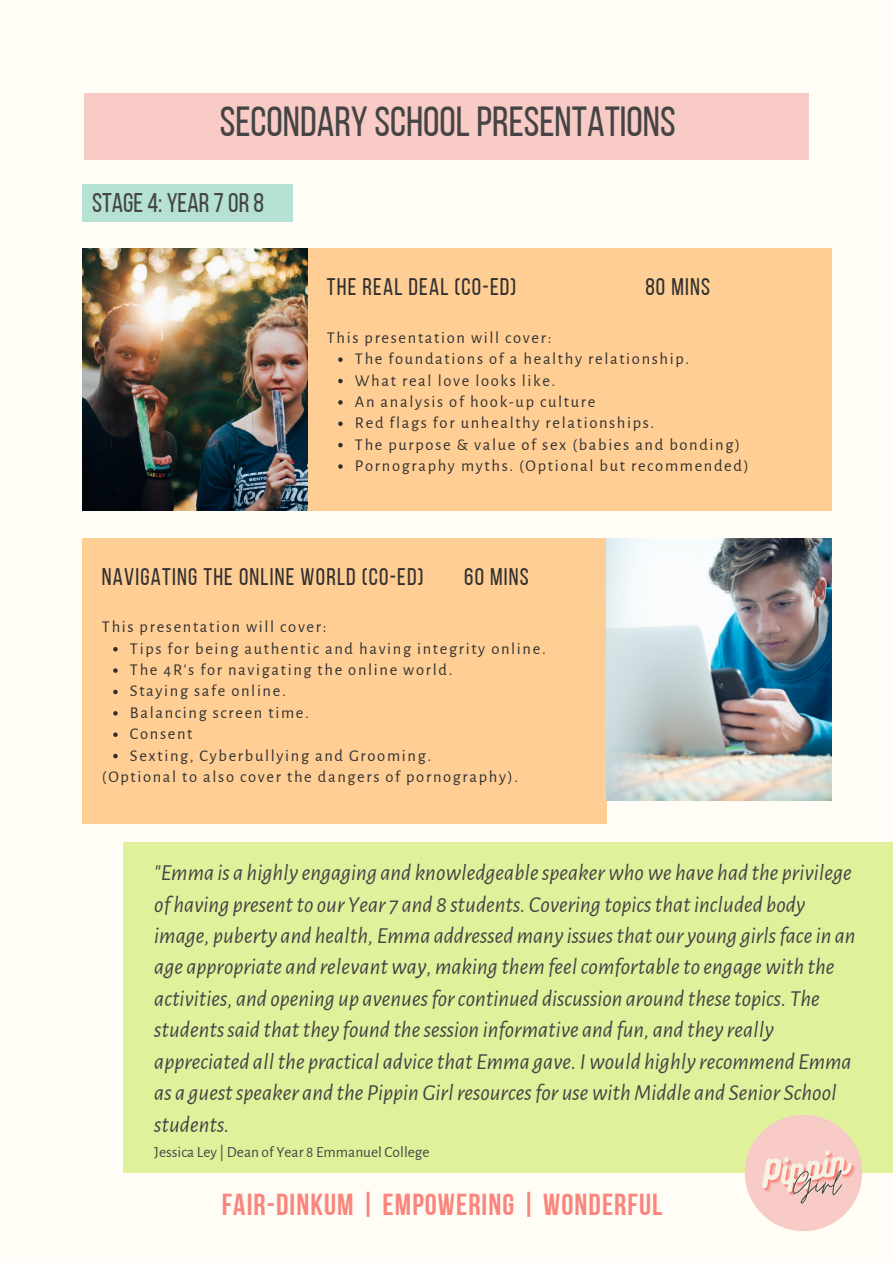
<style>
.page{position:relative;width:893px;height:1264px;background:#fff}
.page>*{position:absolute;margin:0;border:0;box-sizing:border-box;transform-origin:0 0}
.t1{font:42px "Bebas Neue";color:#444}
.t2{font:30.3px "Bebas Neue Cyrillic";letter-spacing:.035em;color:#fa857c}
.t3{font:27px "Bebas Neue";color:#444}
.t4{font:24px "Bebas Neue";letter-spacing:.05em;color:#303030}
.t5{font:italic 22.95px/31.5px "Alegreya Sans";color:#444}
.t6{font:16.5px "Alegreya Sans";letter-spacing:.1em;color:#303030}
.t7{font:15.45px "Alegreya Sans";color:#444}
</style>
<div class="page">
<div style="left:0;top:0;width:892px;height:1262px;background:#fffdf5"></div>
<div style="left:82px;top:184px;width:210px;height:37px;background:#b6e2d3"></div>
<div style="left:307px;top:248px;width:524px;height:263px;background:#ffce94"></div>
<img style="left:82px;top:248px;width:225px;height:262px">
<svg style="left:338px;top:357px;width:4px;height:5px"></svg>
<svg style="left:338px;top:379px;width:4px;height:4px"></svg>
<svg style="left:338px;top:400px;width:4px;height:4px"></svg>
<svg style="left:338px;top:421px;width:4px;height:5px"></svg>
<svg style="left:338px;top:443px;width:4px;height:4px"></svg>
<svg style="left:338px;top:464px;width:4px;height:5px"></svg>
<div style="left:123px;top:842px;width:769px;height:330px;background:#e0f19c"></div>
<img style="left:741px;top:1115px;width:124px;height:116px">
<div style="left:82px;top:538px;width:525px;height:285px;background:#ffce94"></div>
<img style="left:607px;top:538px;width:224px;height:262px">
<svg style="left:113px;top:647px;width:5px;height:4px"></svg>
<svg style="left:113px;top:668px;width:5px;height:5px"></svg>
<svg style="left:113px;top:689px;width:5px;height:5px"></svg>
<svg style="left:113px;top:711px;width:5px;height:4px"></svg>
<svg style="left:113px;top:732px;width:5px;height:5px"></svg>
<svg style="left:113px;top:753px;width:5px;height:5px"></svg>
<div style="left:84px;top:93px;width:724px;height:67px;background:#f8cbc6"></div>
<p class="t1" style="left:220px;top:104px;width:457px">SECONDARY SCHOOLPRESENTATIONS</p>
<p class="t3" style="left:92px;top:192px;width:173px">STAGE 4: YEAR7 OR8</p>
<p class="t4" style="left:327px;top:277px;width:191px">THE REAL DEAL (CO-ED)</p>
<p class="t4" style="left:645px;top:277px;width:66px">80 MINS</p>
<p class="t6" style="left:327px;top:329px;width:226px">This presentation will cover:</p>
<p class="t6" style="left:355px;top:351px;width:336px">The foundations of a healthy relationship.</p>
<p class="t6" style="left:355px;top:372px;width:202px">What real love looks like.</p>
<p class="t6" style="left:355px;top:393px;width:242px">An analysis of hook-up culture</p>
<p class="t6" style="left:355px;top:415px;width:301px">Red flags for unhealthy relationships.</p>
<p class="t6" style="left:355px;top:436px;width:386px">The purpose &amp; value of sex (babies and bonding)</p>
<p class="t6" style="left:355px;top:458px;width:395px">Pornography myths. (Optional but recommended)</p>
<p class="t4" style="left:102px;top:567px;width:323px">NAVIGATING THE ONLINE WORLD (CO-ED)</p>
<p class="t4" style="left:464px;top:567px;width:66px">60 MINS</p>
<p class="t6" style="left:102px;top:619px;width:226px">This presentation will cover:</p>
<p class="t6" style="left:130px;top:640px;width:417px">Tips for being authentic and having integrity online.</p>
<p class="t6" style="left:130px;top:662px;width:324px">The 4R's for navigating the online world.</p>
<p class="t6" style="left:130px;top:683px;width:157px">Staying safe online.</p>
<p class="t6" style="left:130px;top:704px;width:180px">Balancing screen time.</p>
<p class="t6" style="left:130px;top:726px;width:64px">Consent</p>
<p class="t6" style="left:130px;top:747px;width:302px">Sexting, Cyberbullying and Grooming.</p>
<p class="t6" style="left:102px;top:768px;width:418px">(Optional to also cover the dangers of pornography).</p>
<p class="t5" style="left:154px;top:857px;width:702px">"Emma is a highly engaging and knowledgeablespeakerwhowe have had the privilege of having presentto our Year 7 and 8 students. Covering topicsthatincluded body image, puberty and health, Emma addressed many issuesthat our young girlsfacein an age appropriate and relevantway, making them feelcomfortableto engagewith the activities, and opening up avenuesforcontinued discussion around thesetopics. The studentssaid thatthey found thesession informative and fun, and they really appreciated allthe practical advicethat Emma gave. Iwould highly recommend Emma as a guestspeaker and the Pippin Girlresourcesfor usewithMiddle and Senior School students.</p>
<p class="t7" style="left:154px;top:1144px;width:277px">Jessica Ley | Dean of Year 8 Emmanuel College</p>
<p class="t2" style="left:222px;top:1191px;width:442px">FAIR-DINKUM | EMPOWERING | WONDERFUL</p>
</div>
